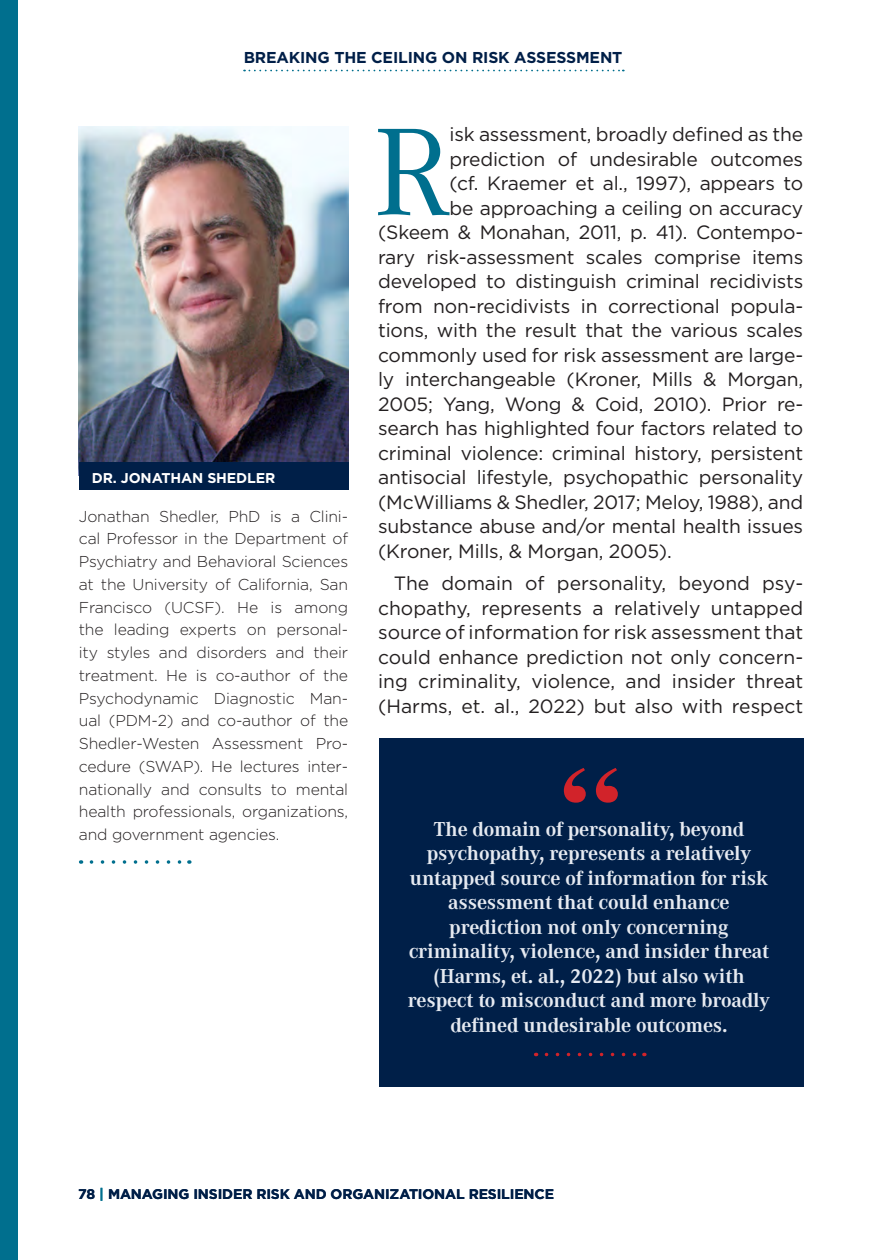
<style>
.page{position:relative;width:882px;height:1260px;background:#fff}
.page>*{position:absolute;margin:0;border:0;box-sizing:border-box;transform-origin:0 0}
.t1{font:128.97px "Corporate A Pro";color:#006f8e}
.t2{font:700 21px/24.5px "Corporate A Pro";letter-spacing:-.01em;color:#e6eaf1;text-align:center}
.t3{font:19.25px/24.5px "Gotham";letter-spacing:-.01em;color:#231f20;text-align:justify}
.t4{font:300 15.75px/22.8px "Gotham";letter-spacing:-.01em;color:#231f20;text-align:justify}
.t5{font:700 15.75px "Gotham";letter-spacing:-.01em;color:#001f48}
.t6{font:700 14.17px "Gotham";letter-spacing:-.01em;color:#fff}
.t7{font:700 14px "Gotham";letter-spacing:-.01em;color:#001f48}
.s1{color:#006f8e}
</style>
<div class="page">
<svg style="left:244px;top:70px;width:380px;height:1px"></svg>
<svg style="left:91px;top:860px;width:91px;height:4px"></svg>
<div style="left:379px;top:738px;width:425px;height:349px;background:#001f48"></div>
<div style="left:0;top:0;width:18px;height:1260px;background:#006f8e"></div>
<img style="left:79px;top:126px;width:269px;height:337px">
<div style="left:79px;top:463px;width:269px;height:27px;background:#001f48"></div>
<svg style="left:546px;top:1053px;width:91px;height:3px"></svg>
<svg style="left:564px;top:768px;width:54px;height:35px"></svg>
<p class="t5" style="left:244px;top:47px;width:380px">BREAKING THE CEILING ON RISK ASSESSMENT</p>
<p class="t6" style="left:92px;top:468px;width:185px">DR. JONATHAN SHEDLER</p>
<p class="t4" style="left:79px;top:504px;width:271px">Jonathan Shedler, PhD is a Clini&shy;cal Professor in the Department of Psychiatry and Behavioral Sciences at the University of California, San Francisco (UCSF). He is among the leading experts on personal&shy;ity styles and disorders and their treatment. He is co-author of the Psychodynamic Diagnostic Man&shy;ual (PDM-2) and co-author of the Shedler-Westen Assessment Pro&shy;cedure (SWAP). He lectures inter&shy;nationally and consults to mental health professionals, organizations, and government agencies.</p>
<p class="t1" style="left:374px;top:85px;width:78px">R</p>
<p class="t3" style="left:450px;top:122px;width:355px">isk assessment, broadly defined as the</p>
<p class="t3" style="left:450px;top:146px;width:355px">prediction of undesirable outcomes</p>
<p class="t3" style="left:450px;top:171px;width:355px">(cf. Kraemer et al., 1997), appears to</p>
<p class="t3" style="left:450px;top:195px;width:355px">be approaching a ceiling on accuracy</p>
<p class="t3" style="left:378px;top:220px;width:425px">(Skeem &amp; Monahan, 2011, p. 41). Contempo-</p>
<p class="t3" style="left:378px;top:244px;width:427px">rary risk-assessment scales comprise items</p>
<p class="t3" style="left:378px;top:269px;width:427px">developed to distinguish criminal recidivists</p>
<p class="t3" style="left:378px;top:293px;width:425px">from non-recidivists in correctional popula-</p>
<p class="t3" style="left:378px;top:318px;width:427px">tions, with the result that the various scales</p>
<p class="t3" style="left:378px;top:342px;width:425px">commonly used for risk assessment are large-</p>
<p class="t3" style="left:378px;top:367px;width:427px">ly interchangeable (Kroner, Mills &amp; Morgan,</p>
<p class="t3" style="left:378px;top:391px;width:425px">2005; Yang, Wong &amp; Coid, 2010). Prior re-</p>
<p class="t3" style="left:378px;top:416px;width:427px">search has highlighted four factors related to</p>
<p class="t3" style="left:378px;top:440px;width:427px">criminal violence: criminal history, persistent</p>
<p class="t3" style="left:378px;top:465px;width:427px">antisocial lifestyle, psychopathic personality</p>
<p class="t3" style="left:378px;top:490px;width:427px">(McWilliams &amp; Shedler, 2017; Meloy, 1988), and</p>
<p class="t3" style="left:378px;top:514px;width:427px">substance abuse and/or mental health issues</p>
<p class="t3" style="left:378px;top:539px;width:295px">(Kroner, Mills, &amp; Morgan, 2005).</p>
<p class="t3" style="left:378px;top:571px;width:427px;text-indent:16px">The domain of personality, beyond psy&shy;chopathy, represents a relatively untapped source of information for risk assessment that could enhance prediction not only concern&shy;ing criminality, violence, and insider threat (Harms, et. al., 2022) but also with respect</p>
<p class="t2" style="left:408px;top:816px;width:364px">The domain of personality, beyond psychopathy, represents a relatively untapped source of information for risk assessment that could enhance prediction not only concerning criminality, violence, and insider threat (Harms, et. al., 2022) but also with respect to misconduct and more broadly defined undesirable outcomes.</p>
<p class="t7" style="left:78px;top:1185px;width:477px">78 <span class="s1">|</span> MANAGING INSIDER RISK AND ORGANIZATIONAL RESILIENCE</p>
</div>
